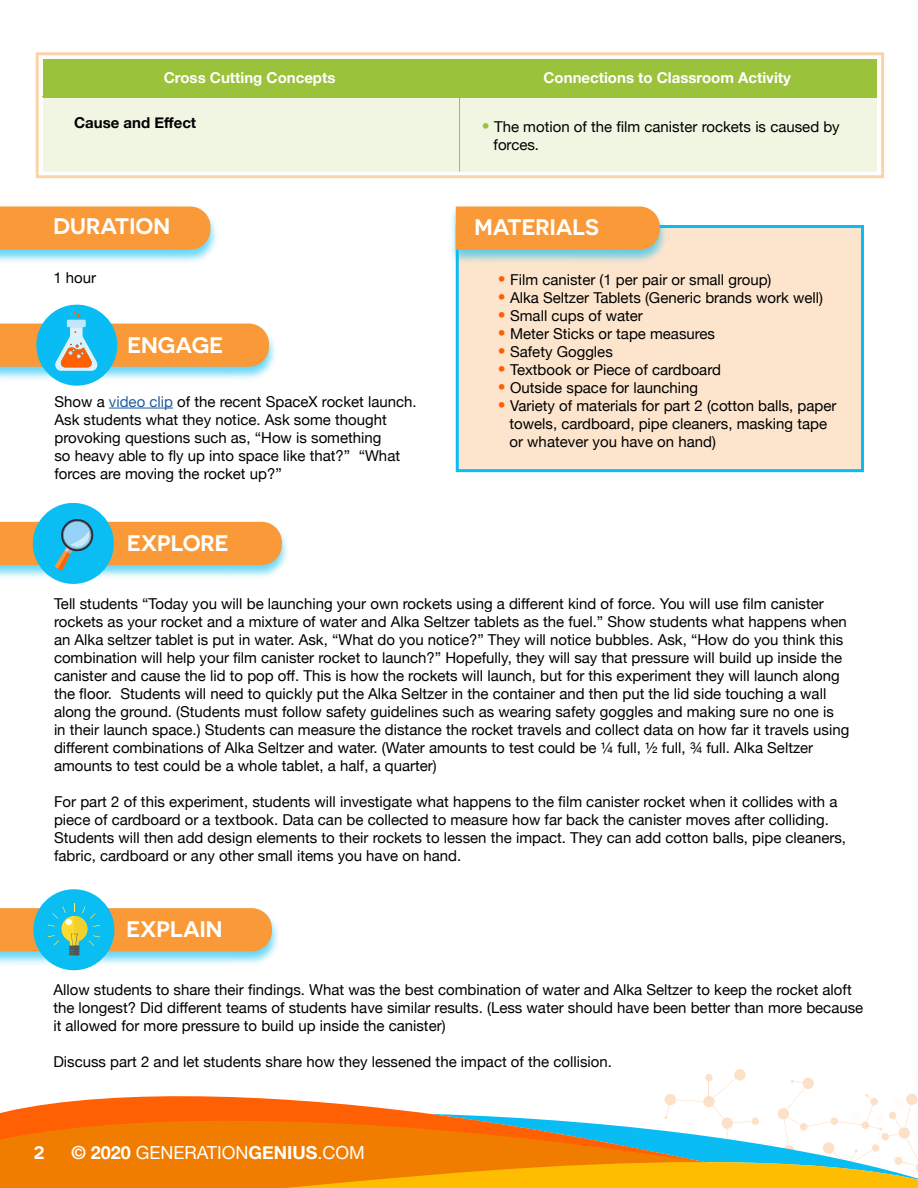
<style>
.page{position:relative;width:918px;height:1188px;background:#fff}
.page>*{position:absolute;margin:0;border:0;box-sizing:border-box;transform-origin:0 0}
.t1{font:600 22.5px "Novecentosanswide";color:#fff}
.t2{font:18px "Helvetica Neue";color:#fff}
.t3{font:600 18px "Novecentosanswide";color:#fff}
.t4{font:15px/18px "Helvetica Neue";color:#000}
.t5{font:700 15px "Helvetica Neue";color:#fff}
.t6{font:700 15px "Helvetica Neue";color:#000}
.s1{font-size:25.5px;color:#9ac23b}
.s2{color:#215e9e}
.s3{font-size:25.5px;color:#ff6003}
.s4{font-weight:700}
</style>
<div class="page">
<div style="left:0;top:206px;width:219px;height:58px;background:#09bcf3;opacity:.6"></div>
<div style="left:0;top:206px;width:210px;height:44px;background:#f99938"></div>
<div style="left:457px;top:225px;width:406px;height:247px;background:#fde5cd"></div>
<div style="left:456px;top:225px;width:408px;height:247px;border:3px solid #09bcf3"></div>
<div style="left:449px;top:206px;width:219px;height:58px;background:#09bcf3;opacity:.6"></div>
<div style="left:456px;top:206px;width:204px;height:44px;background:#f99938"></div>
<svg style="left:734px;top:1069px;width:12px;height:11px"></svg>
<svg style="left:0;top:1097px;width:126px;height:17px;fill:#ff6003"></svg>
<svg style="left:0;top:1114px;width:126px;height:74px;background:#f37600"></svg>
<svg style="left:126px;top:1072px;width:792px;height:116px"></svg>
<div style="left:43px;top:71px;width:834px;height:101px;background:#f0f6e2"></div>
<div style="left:43px;top:59px;width:834px;height:38px;background:#9ac23b"></div>
<hr style="left:459px;top:59px;width:1px;height:113px;background:#9ac23b">
<hr style="left:42px;top:96px;width:834px;height:1px;background:#9ac23b">
<div style="left:0;top:323px;width:277px;height:58px;background:#09bcf3;opacity:.6"></div>
<div style="left:36px;top:305px;width:81px;height:81px;background:#09bcf3;border-radius:50%"></div>
<div style="left:67px;top:320px;width:19px;height:7px;background:#bfe6fa"></div>
<svg style="left:74px;top:311px;width:6px;height:6px"></svg>
<svg style="left:0;top:324px;width:269px;height:47px"></svg>
<hr style="left:109px;top:408px;width:64px;height:1px;background:#215e9e">
<div style="left:0;top:521px;width:290px;height:59px;background:#09bcf3;opacity:.6"></div>
<div style="left:33px;top:503px;width:81px;height:81px;background:#0abdf2;border-radius:50%"></div>
<svg style="left:0;top:517px;width:282px;height:54px"></svg>
<div style="left:0;top:907px;width:280px;height:59px;background:#09bcf3;opacity:.6"></div>
<div style="left:33px;top:889px;width:81px;height:81px;background:#0abdf2;border-radius:50%"></div>
<svg style="left:0;top:903px;width:272px;height:52px"></svg>
<p class="t5" style="left:164px;top:66px;width:173px">Cross Cutting Concepts</p>
<p class="t5" style="left:544px;top:66px;width:249px">Connections to Classroom Activity</p>
<p class="t6" style="left:74px;top:111px;width:124px">Cause and Effect</p>
<p class="t4" style="left:494px;top:119px;width:348px;text-indent:-13px"><span class="s1">•</span> The motion of the film canister rockets is caused by forces.</p>
<h1 class="t1" style="left:53px;top:213px;width:118px">DURATION</h1>
<p class="t4" style="left:53px;top:269px;width:44px">1 hour</p>
<h1 class="t1" style="left:128px;top:331px;width:97px">ENGAGE</h1>
<p class="t4" style="left:54px;top:393px;width:364px">Show a <span class="s2">video clip</span> of the recent SpaceX rocket launch.<br>Ask students what they notice. Ask some thought provoking questions such as, “How is something<br>so heavy able to fly up into space like that?” “What forces are moving the rocket up?”</p>
<h1 class="t1" style="left:127px;top:529px;width:103px">EXPLORE</h1>
<h1 class="t1" style="left:475px;top:214px;width:126px">MATERIALS</h1>
<p class="t4" style="left:497px;top:272px;width:276px"><span class="s3">•</span> Film canister (1 per pair or small group)</p>
<p class="t4" style="left:497px;top:290px;width:328px"><span class="s3">•</span> Alka Seltzer Tablets (Generic brands work well)</p>
<p class="t4" style="left:497px;top:308px;width:147px"><span class="s3">•</span> Small cups of water</p>
<p class="t4" style="left:497px;top:326px;width:220px"><span class="s3">•</span> Meter Sticks or tape measures</p>
<p class="t4" style="left:497px;top:344px;width:117px"><span class="s3">•</span> Safety Goggles</p>
<p class="t4" style="left:497px;top:362px;width:225px"><span class="s3">•</span> Textbook or Piece of cardboard</p>
<p class="t4" style="left:497px;top:380px;width:203px"><span class="s3">•</span> Outside space for launching</p>
<p class="t4" style="left:510px;top:398px;width:329px;text-indent:-13px"><span class="s3">•</span> Variety of materials for part 2 (cotton balls, paper towels, cardboard, pipe cleaners, masking tape or whatever you have on hand)</p>
<p class="t4" style="left:54px;top:596px;width:797px">Tell students “Today you will be launching your own rockets using a different kind of force. You will use film canister rockets as your rocket and a mixture of water and Alka Seltzer tablets as the fuel.” Show students what happens when an Alka seltzer tablet is put in water. Ask, “What do you notice?” They will notice bubbles. Ask, “How do you think this combination will help your film canister rocket to launch?” Hopefully, they will say that pressure will build up inside the canister and cause the lid to pop off. This is how the rockets will launch, but for this experiment they will launch along the floor. Students will need to quickly put the Alka Seltzer in the container and then put the lid side touching a wall along the ground. (Students must follow safety guidelines such as wearing safety goggles and making sure no one is<br>in their launch space.) Students can measure the distance the rocket travels and collect data on how far it travels using different combinations of Alka Seltzer and water. (Water amounts to test could be ¼ full, ½ full, ¾ full. Alka Seltzer amounts to test could be a whole tablet, a half, a quarter)</p>
<p class="t4" style="left:54px;top:794px;width:794px">For part 2 of this experiment, students will investigate what happens to the film canister rocket when it collides with a piece of cardboard or a textbook. Data can be collected to measure how far back the canister moves after colliding.<br>Students will then add design elements to their rockets to lessen the impact. They can add cotton balls, pipe cleaners, fabric, cardboard or any other small items you have on hand.</p>
<h1 class="t1" style="left:126px;top:915px;width:98px">EXPLAIN</h1>
<p class="t4" style="left:53px;top:982px;width:811px">Allow students to share their findings. What was the best combination of water and Alka Seltzer to keep the rocket aloft the longest? Did different teams of students have similar results. (Less water should have been better than more because it allowed for more pressure to build up inside the canister)</p>
<p class="t4" style="left:53px;top:1054px;width:560px">Discuss part 2 and let students share how they lessened the impact of the collision.</p>
<p class="t3" style="left:34px;top:1141px;width:12px">2</p>
<p class="t2" style="left:71px;top:1139px;width:295px"><span class="s4">© 2020</span> GENERATION<span class="s4">GENIUS</span>.COM</p>
</div>
